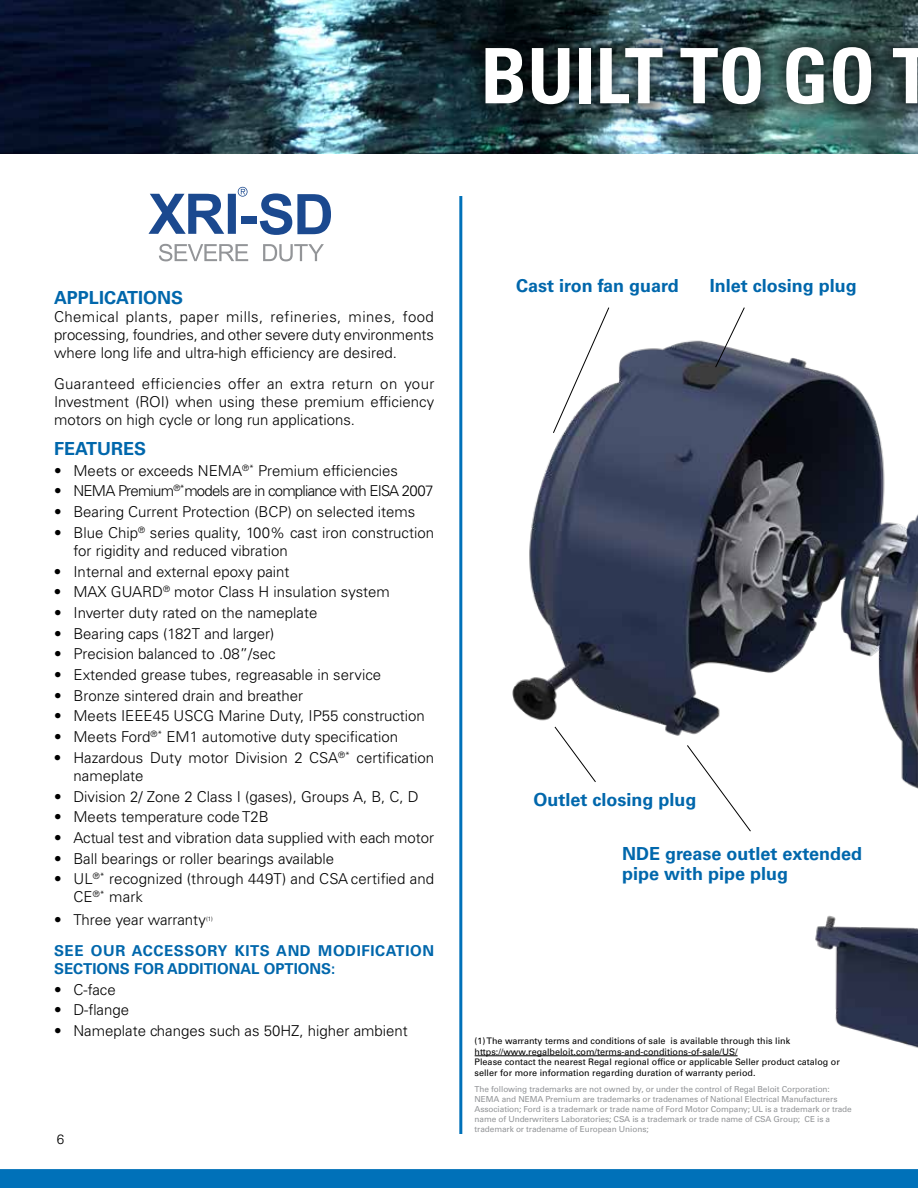
<style>
.page{position:relative;width:918px;height:1188px;background:#fff}
.page>*{position:absolute;margin:0;border:0;box-sizing:border-box;transform-origin:0 0}
.t1{font:700 condensed 76.5px "Univers LT Std";color:#fff}
.t2{font:700 18px/19.5px "Univers LT Std";color:#0067ac}
.t3{font:300 15px/18px "Univers LT Std";color:#000}
.t4{font:700 15px/18px "Univers LT Std";letter-spacing:.01em;color:#0067ac}
.t5{font:300 15px "Univers LT Std";letter-spacing:-.05em;color:#000}
.t6{font:300 13.5px "Univers LT Std";color:#000}
.t7{font:9px/10.5px "Univers LT Std";color:#000}
.t8{font:8.25px/9.9px "Univers LT Std";letter-spacing:-.01em;color:#939598}
.t9{font:300 6.15px "Univers LT Std";color:#000}
</style>
<div class="page">
<div style="left:0;top:1169px;width:918px;height:19px;background:#0071b9"></div>
<img style="left:510px;top:340px;width:408px;height:716px">
<svg style="left:554px;top:726px;width:42px;height:57px"></svg>
<svg style="left:715px;top:307px;width:30px;height:61px"></svg>
<svg style="left:686px;top:744px;width:65px;height:88px"></svg>
<svg style="left:553px;top:307px;width:57px;height:127px"></svg>
<svg style="left:148px;top:187px;width:100px;height:47px"></svg>
<svg style="left:260px;top:193px;width:71px;height:42px"></svg>
<div style="left:242px;top:217px;width:15px;height:7px;background:#1b498f"></div>
<svg style="left:159px;top:244px;width:165px;height:17px"></svg>
<img style="left:0;top:0;width:918px;height:153px">
<svg style="left:465px;top:27px;width:453px;height:97px;background:#2b4043"></svg>
<hr style="left:459px;top:196px;width:3px;height:938px;background:#0071b9">
<hr style="left:475px;top:1056px;width:263px;height:1px;background:#000">
<h1 class="t1" style="left:481px;top:29px;width:452px">BUILT TO GO T</h1>
<p class="t2" style="left:54px;top:288px;width:131px">APPLICATIONS</p>
<p class="t3" style="left:54px;top:307px;width:381px;text-align:justify">Chemical plants, paper mills, refineries, mines, food processing, foundries, and other severe duty environments where long life and ultra-high efficiency are desired.</p>
<p class="t3" style="left:54px;top:375px;width:382px;text-align:justify">Guaranteed efficiencies offer an extra return on your Investment (ROI) when using these premium efficiency motors on high cycle or long run applications.</p>
<p class="t2" style="left:54px;top:439px;width:94px">FEATURES</p>
<p class="t3" style="left:54px;top:461px;width:346px">• Meets or exceeds NEMA<sup>®*</sup> Premium efficiencies</p>
<p class="t5" style="left:54px;top:482px;width:381px">• NEMA Premium<sup>®*</sup>models are in compliance with EISA 2007</p>
<p class="t3" style="left:54px;top:503px;width:363px">• Bearing Current Protection (BCP) on selected items</p>
<p class="t3" style="left:73px;top:524px;width:362px;text-indent:-19px">• Blue Chip<sup>®</sup> series quality, 100% cast iron construction for rigidity and reduced vibration</p>
<p class="t3" style="left:54px;top:562px;width:237px">• Internal and external epoxy paint</p>
<p class="t3" style="left:54px;top:583px;width:337px">• MAX GUARD<sup>®</sup> motor Class H insulation system</p>
<p class="t3" style="left:54px;top:604px;width:265px">• Inverter duty rated on the nameplate</p>
<p class="t3" style="left:54px;top:624px;width:222px">• Bearing caps (182T and larger)</p>
<p class="t3" style="left:54px;top:645px;width:223px">• Precision balanced to .08”/sec</p>
<p class="t3" style="left:54px;top:666px;width:329px">• Extended grease tubes, regreasable in service</p>
<p class="t3" style="left:54px;top:686px;width:251px">• Bronze sintered drain and breather</p>
<p class="t3" style="left:54px;top:707px;width:372px">• Meets IEEE45 USCG Marine Duty, IP55 construction</p>
<p class="t3" style="left:54px;top:728px;width:346px">• Meets Ford<sup>®*</sup> EM1 automotive duty specification</p>
<p class="t3" style="left:74px;top:749px;width:362px;text-indent:-20px">• Hazardous Duty motor Division 2 CSA<sup>®*</sup> certification nameplate</p>
<p class="t3" style="left:54px;top:787px;width:366px">• Division 2/ Zone 2 Class I (gases), Groups A, B, C, D</p>
<p class="t3" style="left:54px;top:808px;width:216px">• Meets temperature code T2B</p>
<p class="t3" style="left:54px;top:829px;width:382px">• Actual test and vibration data supplied with each motor</p>
<p class="t3" style="left:54px;top:849px;width:282px">• Ball bearings or roller bearings available</p>
<p class="t3" style="left:74px;top:870px;width:362px;text-indent:-20px">• UL<sup>®*</sup> recognized (through 449T) and CSAcertified and<br>CE<sup>®*</sup> mark</p>
<p class="t3" style="left:54px;top:910px;width:154px">• Three year warranty</p>
<p class="t9" style="left:206px;top:915px;width:8px">(1)</p>
<p class="t4" style="left:54px;top:942px;width:382px">SEE OUR ACCESSORY KITS AND MODIFICATION<br>SECTIONS FOR ADDITIONAL OPTIONS:</p>
<p class="t3" style="left:54px;top:980px;width:63px">• C-face</p>
<p class="t3" style="left:54px;top:1001px;width:77px">• D-flange</p>
<p class="t3" style="left:54px;top:1022px;width:355px">• Nameplate changes such as 50HZ, higher ambient</p>
<p class="t6" style="left:57px;top:1131px;width:9px">6</p>
<p class="t2" style="left:516px;top:276px;width:164px">Cast iron fan guard</p>
<p class="t2" style="left:710px;top:276px;width:149px">Inlet closing plug</p>
<p class="t2" style="left:534px;top:790px;width:165px">Outlet closing plug</p>
<p class="t2" style="left:622px;top:844px;width:242px">NDE grease outlet extended pipe with pipe plug</p>
<p class="t7" style="left:475px;top:1036px;width:367px">(1) The warranty terms and conditions of sale is available through this link https://www.regalbeloit.com/terms-and-conditions-of-sale/US/<br>Please contact the nearest Regal regional office or applicable Seller product catalog or seller for more information regarding duration of warranty period.</p>
<p class="t8" style="left:475px;top:1084px;width:379px">The following trademarks are not owned by, or under the control of Regal Beloit Corporation:<br>NEMA and NEMA Premium are trademarks or tradenames of National Electrical Manufacturers Association; Ford is a trademark or trade name of Ford Motor Company; UL is a trademark or trade name of Underwriters Laboratories; CSA is a trademark or trade name of CSA Group; CE is a trademark or tradename of European Unions;</p>
</div>
